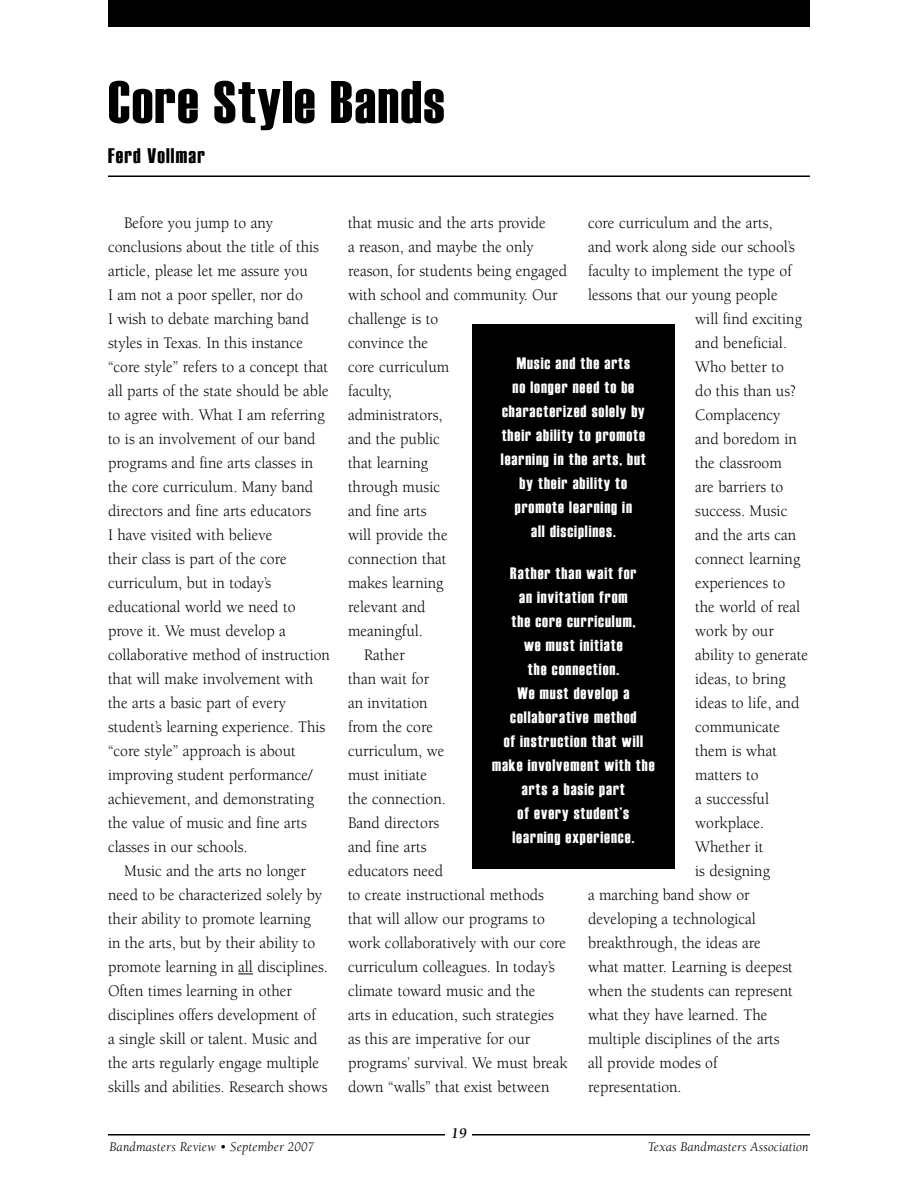
<style>
.page{position:relative;width:918px;height:1188px;background:#fff}
.page>*{position:absolute;margin:0;border:0;box-sizing:border-box;transform-origin:0 0}
.t1{font:60px "Haettenschweiler";letter-spacing:.025em;color:#000}
.t2{font:21px "Haettenschweiler";letter-spacing:.06em;color:#000}
.t3{font:16.5px/24px "Berkeley";color:#000;scale:.95 1}
.t4{font:16.5px/24px "Haettenschweiler";letter-spacing:.06em;color:#fff;text-align:center}
.t5{font:italic 700 15px "Berkeley";color:#000}
.t6{font:italic 13.5px "Berkeley";letter-spacing:.01em;color:#000}
</style>
<div class="page">
<hr style="left:108px;top:1134px;width:702px;height:2px;background:#000">
<div style="left:108px;top:0;width:702px;height:27px;background:#000"></div>
<svg style="left:238px;top:974px;width:15px;height:1px"></svg>
<div style="left:472px;top:324px;width:203px;height:544px;background:#000"></div>
<hr style="left:108px;top:176px;width:702px;height:1px;background:#000">
<div style="left:446px;top:1120px;width:26px;height:24px;background:#fff"></div>
<h1 class="t1" style="left:108px;top:68px;width:338px">Core Style Bands</h1>
<p class="t2" style="left:108px;top:144px;width:98px">Ferd Vollmar</p>
<p class="t3" style="left:108px;top:211px;width:235px;text-indent:16px">Before you jump to any conclusions about the title of this article, please let me assure you<br>I am not a poor speller, nor do<br>I wish to debate marching band styles in Texas. In this instance “core style” refers to a concept that all parts of the state should be able to agree with. What I am referring to is an involvement of our band programs and fine arts classes in the core curriculum. Many band directors and fine arts educators<br>I have visited with believe<br>their class is part of the core curriculum, but in today’s educational world we need to prove it. We must develop a collaborative method of instruction that will make involvement with the arts a basic part of every student’s learning experience. This “core style” approach is about improving student performance/ achievement, and demonstrating the value of music and fine arts classes in our schools.</p>
<p class="t3" style="left:108px;top:859px;width:233px;text-indent:16px">Music and the arts no longer need to be characterized solely by their ability to promote learning<br>in the arts, but by their ability to promote learning in all disciplines.<br>Often times learning in other disciplines offers development of<br>a single skill or talent. Music and the arts regularly engage multiple skills and abilities. Research shows</p>
<p class="t3" style="left:348px;top:211px;width:210px">that music and the arts provide</p>
<p class="t3" style="left:348px;top:235px;width:197px">a reason, and maybe the only</p>
<p class="t3" style="left:348px;top:259px;width:232px">reason, for students being engaged</p>
<p class="t3" style="left:348px;top:283px;width:222px">with school and community. Our</p>
<p class="t3" style="left:348px;top:307px;width:96px">challenge is to</p>
<p class="t3" style="left:348px;top:331px;width:86px">convince the</p>
<p class="t3" style="left:348px;top:355px;width:108px">core curriculum</p>
<p class="t3" style="left:348px;top:379px;width:48px">faculty,</p>
<p class="t3" style="left:348px;top:403px;width:101px">administrators,</p>
<p class="t3" style="left:348px;top:427px;width:98px">and the public</p>
<p class="t3" style="left:348px;top:451px;width:86px">that learning</p>
<p class="t3" style="left:348px;top:475px;width:98px">through music</p>
<p class="t3" style="left:348px;top:499px;width:84px">and fine arts</p>
<p class="t3" style="left:348px;top:523px;width:107px">will provide the</p>
<p class="t3" style="left:348px;top:547px;width:105px">connection that</p>
<p class="t3" style="left:348px;top:571px;width:102px">makes learning</p>
<p class="t3" style="left:348px;top:595px;width:83px">relevant and</p>
<p class="t3" style="left:348px;top:619px;width:80px">meaningful.</p>
<p class="t3" style="left:364px;top:643px;width:45px">Rather</p>
<p class="t3" style="left:348px;top:667px;width:87px">than wait for</p>
<p class="t3" style="left:348px;top:691px;width:85px">an invitation</p>
<p class="t3" style="left:348px;top:715px;width:91px">from the core</p>
<p class="t3" style="left:348px;top:739px;width:103px">curriculum, we</p>
<p class="t3" style="left:348px;top:763px;width:85px">must initiate</p>
<p class="t3" style="left:348px;top:787px;width:105px">the connection.</p>
<p class="t3" style="left:348px;top:811px;width:98px">Band directors</p>
<p class="t3" style="left:348px;top:835px;width:84px">and fine arts</p>
<p class="t3" style="left:348px;top:859px;width:102px">educators need</p>
<p class="t3" style="left:348px;top:883px;width:208px">to create instructional methods</p>
<p class="t3" style="left:348px;top:907px;width:209px">that will allow our programs to</p>
<p class="t3" style="left:348px;top:931px;width:231px">work collaboratively with our core</p>
<p class="t3" style="left:348px;top:955px;width:219px">curriculum colleagues. In today’s</p>
<p class="t3" style="left:348px;top:979px;width:199px">climate toward music and the</p>
<p class="t3" style="left:348px;top:1003px;width:218px">arts in education, such strategies</p>
<p class="t3" style="left:348px;top:1027px;width:193px">as this are imperative for our</p>
<p class="t3" style="left:348px;top:1051px;width:233px">programs’ survival. We must break</p>
<p class="t3" style="left:348px;top:1075px;width:214px">down “walls” that exist between</p>
<p class="t3" style="left:588px;top:211px;width:196px">core curriculum and the arts,</p>
<p class="t3" style="left:588px;top:235px;width:219px">and work along side our school’s</p>
<p class="t3" style="left:588px;top:259px;width:216px">faculty to implement the type of</p>
<p class="t3" style="left:588px;top:283px;width:201px">lessons that our young people</p>
<p class="t3" style="left:695px;top:307px;width:114px">will find exciting</p>
<p class="t3" style="left:695px;top:331px;width:98px">and beneficial.</p>
<p class="t3" style="left:695px;top:355px;width:95px">Who better to</p>
<p class="t3" style="left:695px;top:379px;width:108px">do this than us?</p>
<p class="t3" style="left:695px;top:403px;width:91px">Complacency</p>
<p class="t3" style="left:695px;top:427px;width:109px">and boredom in</p>
<p class="t3" style="left:695px;top:451px;width:93px">the classroom</p>
<p class="t3" style="left:695px;top:475px;width:94px">are barriers to</p>
<p class="t3" style="left:695px;top:499px;width:98px">success. Music</p>
<p class="t3" style="left:695px;top:523px;width:108px">and the arts can</p>
<p class="t3" style="left:695px;top:547px;width:112px">connect learning</p>
<p class="t3" style="left:695px;top:571px;width:96px">experiences to</p>
<p class="t3" style="left:695px;top:595px;width:112px">the world of real</p>
<p class="t3" style="left:695px;top:619px;width:84px">work by our</p>
<p class="t3" style="left:695px;top:643px;width:120px">ability to generate</p>
<p class="t3" style="left:695px;top:667px;width:97px">ideas, to bring</p>
<p class="t3" style="left:695px;top:691px;width:111px">ideas to life, and</p>
<p class="t3" style="left:695px;top:715px;width:91px">communicate</p>
<p class="t3" style="left:695px;top:739px;width:88px">them is what</p>
<p class="t3" style="left:695px;top:763px;width:68px">matters to</p>
<p class="t3" style="left:695px;top:787px;width:79px">a successful</p>
<p class="t3" style="left:695px;top:811px;width:74px">workplace.</p>
<p class="t3" style="left:695px;top:835px;width:73px">Whether it</p>
<p class="t3" style="left:695px;top:859px;width:80px">is designing</p>
<p class="t3" style="left:588px;top:883px;width:172px">a marching band show or</p>
<p class="t3" style="left:588px;top:907px;width:178px">developing a technological</p>
<p class="t3" style="left:588px;top:931px;width:183px">breakthrough, the ideas are</p>
<p class="t3" style="left:588px;top:955px;width:217px">what matter. Learning is deepest</p>
<p class="t3" style="left:588px;top:979px;width:217px">when the students can represent</p>
<p class="t3" style="left:588px;top:1003px;width:190px">what they have learned. The</p>
<p class="t3" style="left:588px;top:1027px;width:203px">multiple disciplines of the arts</p>
<p class="t3" style="left:588px;top:1051px;width:138px">all provide modes of</p>
<p class="t3" style="left:588px;top:1075px;width:100px">representation.</p>
<p class="t4" style="left:501px;top:351px;width:146px">Music and the arts<br>no longer need to be characterized solely by their ability to promote learning in the arts, but by their ability to promote learning in<br>all disciplines.</p>
<p class="t4" style="left:492px;top:561px;width:164px">Rather than wait for<br>an invitation from<br>the core curriculum,<br>we must initiate<br>the connection.<br>We must develop a collaborative method<br>of instruction that will make involvement with the arts a basic part<br>of every student’s learning experience.</p>
<p class="t5" style="left:451px;top:1125px;width:17px">19</p>
<p class="t6" style="left:110px;top:1140px;width:206px">Bandmasters Review • September 2007</p>
<p class="t6" style="left:648px;top:1140px;width:162px">Texas Bandmasters Association</p>
</div>
